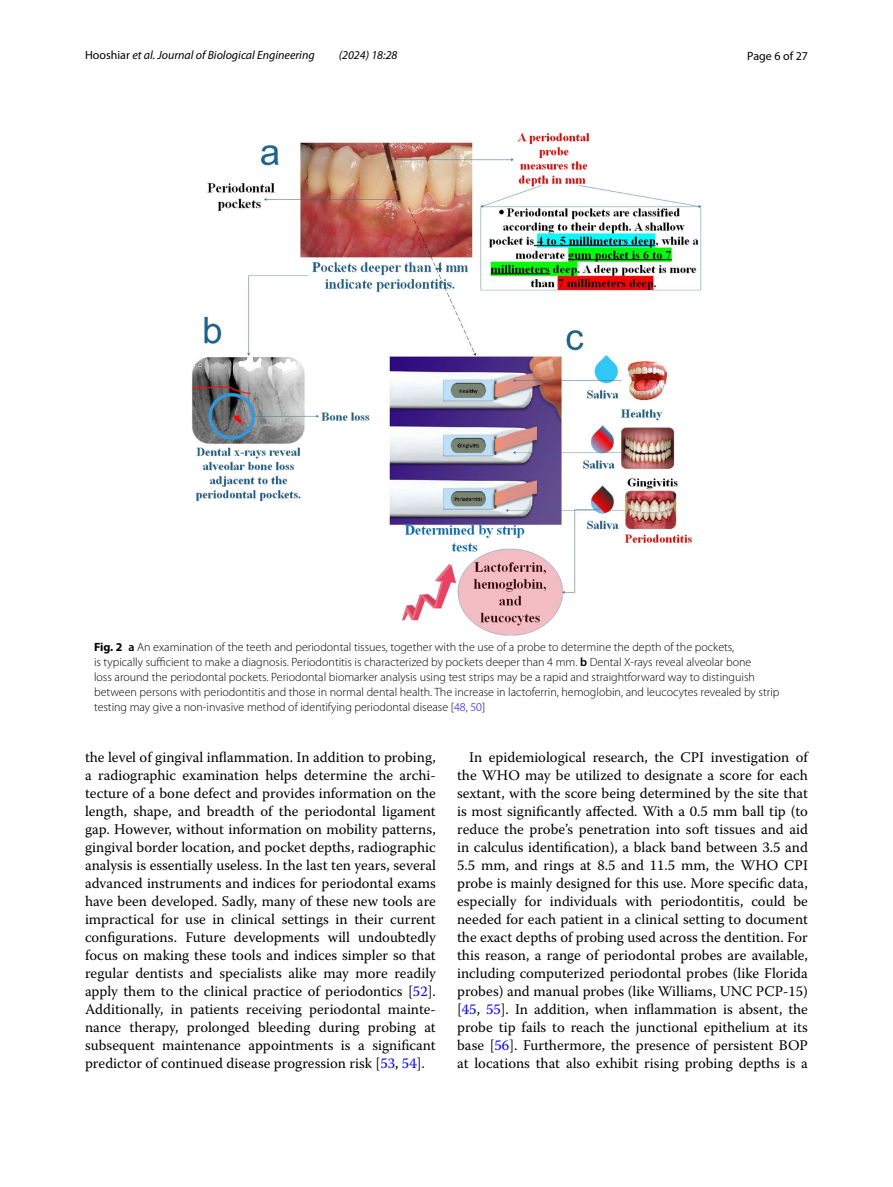
<style>
.page{position:relative;width:893px;height:1187px;background:#fff}
.page>*{position:absolute;margin:0;border:0;box-sizing:border-box;transform-origin:0 0}
.t1{font:14.7px/18px "Warnock Pro";color:#000;text-align:justify}
.t2{font:300 12px/15px "Myriad Pro";color:#000}
.t3{font:italic 12px "Myriad Pro";color:#000}
.t4{font:12px "Myriad Pro";color:#000}
.s1{font-style:normal}
.s2{font-weight:700}
.s3{font-weight:600}
.s4{color:#00f}
</style>
<div class="page">
<img style="left:191px;top:133px;width:511px;height:502px">
<p class="t3" style="left:85px;top:48px;width:231px"><span class="s1">Hooshiar</span> et al. Journal of Biological Engineering</p>
<p class="t3" style="left:339px;top:48px;width:60px">(2024) 18:28</p>
<p class="t4" style="left:747px;top:48px;width:62px">Page 6 of 27</p>
<p class="t2" style="left:94px;top:639px;width:687px"><span class="s2">Fig. 2</span> <span class="s3">a</span> An examination of the teeth and periodontal tissues, together with the use of a probe to determine the depth of the pockets,<br>is typically sufficient to make a diagnosis. Periodontitis is characterized by pockets deeper than 4 mm. <span class="s3">b</span> Dental X-rays reveal alveolar bone<br>loss around the periodontal pockets. Periodontal biomarker analysis using test strips may be a rapid and straightforward way to distinguish between persons with periodontitis and those in normal dental health. The increase in lactoferrin, hemoglobin, and leucocytes revealed by strip testing may give a non-invasive method of identifying periodontal disease [<span class="s4">48</span>, <span class="s4">50</span>]</p>
<p class="t1" style="left:85px;top:747px;width:352px">the level of gingival inflammation. In addition to probing, a radiographic examination helps determine the archi&shy;tecture of a bone defect and provides information on the length, shape, and breadth of the periodontal ligament gap. However, without information on mobility patterns, gingival border location, and pocket depths, radiographic analysis is essentially useless. In the last ten years, several advanced instruments and indices for periodontal exams have been developed. Sadly, many of these new tools are impractical for use in clinical settings in their current configurations. Future developments will undoubtedly focus on making these tools and indices simpler so that regular dentists and specialists alike may more readily apply them to the clinical practice of periodontics [<span class="s4">52</span>].<br>Additionally, in patients receiving periodontal mainte&shy;nance therapy, prolonged bleeding during probing at subsequent maintenance appointments is a significant predictor of continued disease progression risk [<span class="s4">53</span>, <span class="s4">54</span>].</p>
<p class="t1" style="left:457px;top:747px;width:352px;text-indent:12px">In epidemiological research, the CPI investigation of the WHO may be utilized to designate a score for each sextant, with the score being determined by the site that is most significantly affected. With a 0.5 mm ball tip (to reduce the probe’s penetration into soft tissues and aid in calculus identification), a black band between 3.5 and 5.5 mm, and rings at 8.5 and 11.5 mm, the WHO CPI probe is mainly designed for this use. More specific data, especially for individuals with periodontitis, could be needed for each patient in a clinical setting to document the exact depths of probing used across the dentition. For this reason, a range of periodontal probes are available, including computerized periodontal probes (like Florida probes) and manual probes (like Williams, UNC PCP-15) [<span class="s4">45</span>, <span class="s4">55</span>]. In addition, when inflammation is absent, the probe tip fails to reach the junctional epithelium at its base [<span class="s4">56</span>]. Furthermore, the presence of persistent BOP at locations that also exhibit rising probing depths is a</p>
</div>
